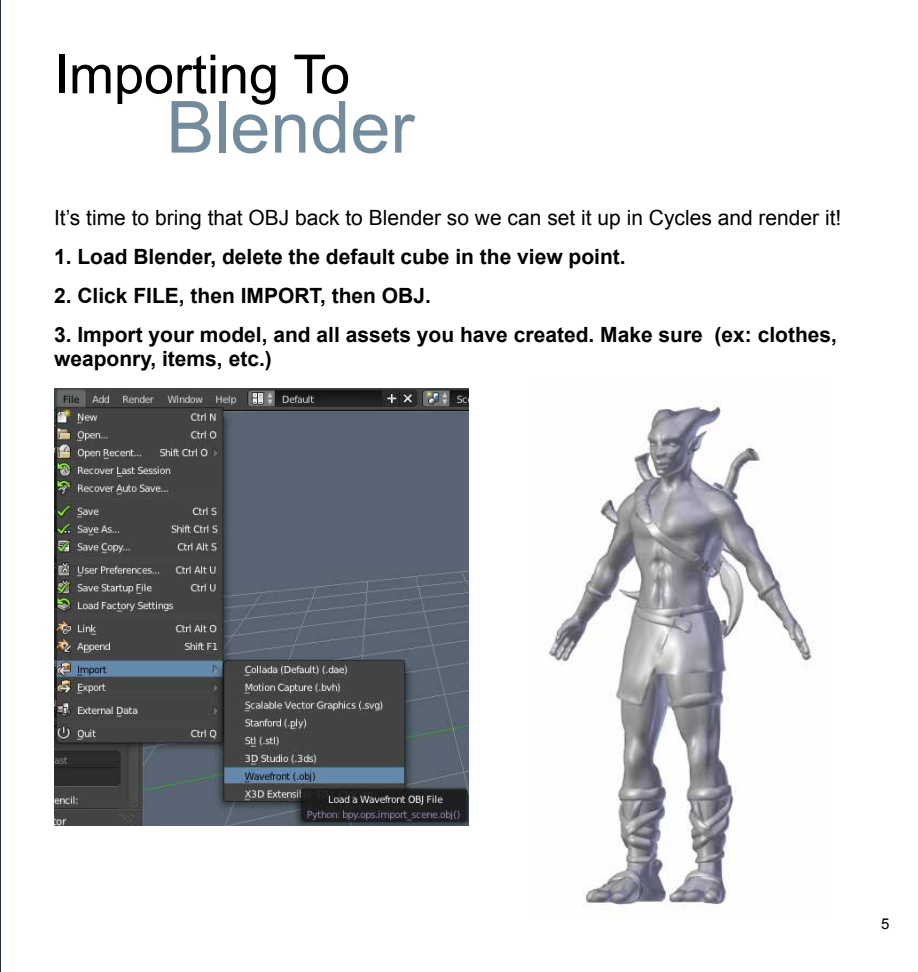
<style>
.page{position:relative;width:918px;height:972px;background:#fff}
.page>*{position:absolute;margin:0;border:0;box-sizing:border-box;transform-origin:0 0}
.t1{font:72px "Arial";color:#738c9d}
.t2{font:54px "Arial";color:#000}
.t3{font:700 21px/24.2px "Arial";color:#000}
.t4{font:21px "Arial";color:#000}
.t5{font:15px "Arial";color:#000}
</style>
<div class="page">
<svg style="left:0;top:0;width:1px;height:972px"></svg>
<img style="left:54px;top:389px;width:415px;height:436px">
<img style="left:548px;top:403px;width:265px;height:504px">
<h2 class="t2" style="left:54px;top:39px;width:298px">Importing To</h2>
<h1 class="t1" style="left:166px;top:80px;width:250px">Blender</h1>
<p class="t4" style="left:54px;top:204px;width:789px">It’s time to bring that OBJ back to Blender so we can set it up in Cycles and render it!</p>
<p class="t3" style="left:54px;top:245px;width:573px">1. Load Blender, delete the default cube in the view point.</p>
<p class="t3" style="left:54px;top:284px;width:378px">2. Click FILE, then IMPORT, then OBJ.</p>
<p class="t3" style="left:54px;top:323px;width:785px">3. Import your model, and all assets you have created. Make sure (ex: clothes, weaponry, items, etc.)</p>
<p class="t5" style="left:881px;top:914px;width:10px">5</p>
</div>
